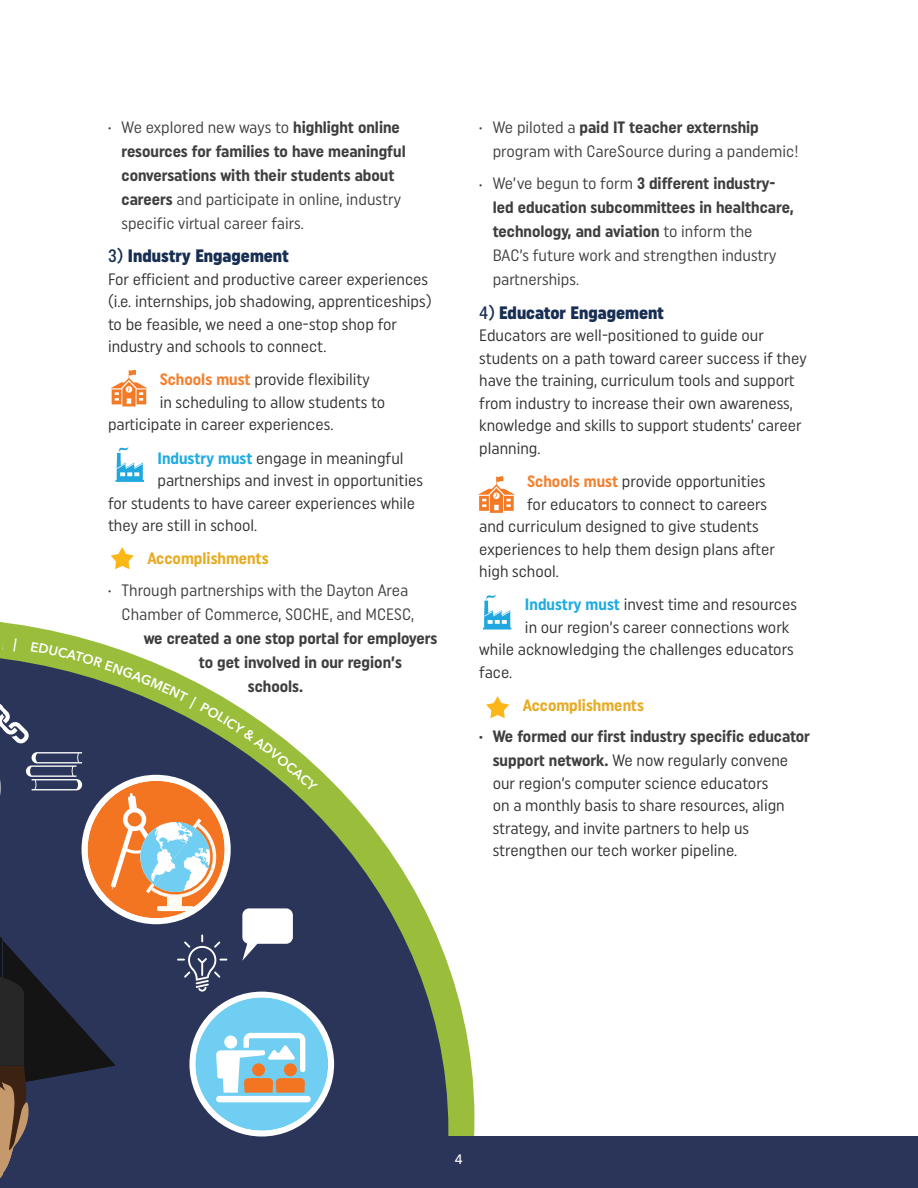
<style>
.page{position:relative;width:918px;height:1188px;background:#fff}
.page>*{position:absolute;margin:0;border:0;box-sizing:border-box;transform-origin:0 0}
.t1{font:900 18px "Uniform Condensed";color:#182f53}
.t2{font:16.5px/22.5px "Uniform Condensed";color:#312f30}
.t3{font:700 16.5px/24px "Uniform Condensed";color:#3e3e3f}
.t4{font:16.5px/24px "Uniform Condensed";color:#3e3e3f}
.t5{font:700 16.5px "Uniform Condensed";color:#e6ab21}
.t6{font:500 13.5px "Avenir Next LT Pro";color:#fff}
.s1{font-weight:400;font-size:10.5px}
.s2{font-weight:400}
.s3{font-weight:500}
.s4{font-weight:700;color:#f38130}
.s5{font-weight:700;color:#20ace2}
.s6{font-size:10.5px}
.s7{font-weight:700}
.s8{font-weight:400;color:#312f30}
</style>
<div class="page">
<svg style="left:448px;top:965px;width:26px;height:171px;fill:#9abe3b"></svg>
<svg style="left:323px;top:773px;width:125px;height:363px;fill:#2a3559"></svg>
<div style="left:2px;top:1136px;width:916px;height:52px;background:#2a3559"></div>
<svg style="left:111px;top:370px;width:36px;height:36px"></svg>
<svg style="left:478px;top:476px;width:37px;height:37px"></svg>
<svg style="left:116px;top:447px;width:28px;height:35px"></svg>
<svg style="left:483px;top:594px;width:28px;height:36px"></svg>
<svg style="left:111px;top:547px;width:23px;height:22px"></svg>
<svg style="left:486px;top:696px;width:23px;height:22px"></svg>
<svg style="left:0;top:622px;width:323px;height:566px"></svg>
<p class="t3" style="left:122px;top:115px;width:286px;text-indent:-14px"><span class="s1">•</span> <span class="s2">We explored new ways to</span> highlight online resources for families to have meaningful conversations with their students about careers <span class="s2">and participate in online, industry specific virtual career fairs.</span></p>
<p class="t1" style="left:108px;top:245px;width:182px"><span class="s3">3)</span> Industry Engagement</p>
<p class="t2" style="left:108px;top:267px;width:325px">For efficient and productive career experiences (i.e. internships, job shadowing, apprenticeships) to be feasible, we need a one-stop shop for industry and schools to connect.</p>
<p class="t2" style="left:160px;top:368px;width:212px"><span class="s4">Schools must</span> provide flexibility</p>
<p class="t2" style="left:160px;top:391px;width:227px">in scheduling to allow students to</p>
<p class="t2" style="left:108px;top:413px;width:227px">participate in career experiences.</p>
<p class="t2" style="left:158px;top:446px;width:248px"><span class="s5">Industry must</span> engage in meaningful</p>
<p class="t2" style="left:158px;top:469px;width:267px">partnerships and invest in opportunities</p>
<p class="t2" style="left:108px;top:491px;width:309px">for students to have career experiences while</p>
<p class="t2" style="left:108px;top:514px;width:151px">they are still in school.</p>
<p class="t5" style="left:147px;top:549px;width:123px">Accomplishments</p>
<p class="t4" style="left:122px;top:577px;width:294px;text-indent:-14px"><span class="s6">•</span> Through partnerships with the Dayton Area<br>Chamber of Commerce, SOCHE, and MCESC,</p>
<p class="t3" style="left:144px;top:626px;width:295px">we created a one stop portal for employers</p>
<p class="t3" style="left:199px;top:650px;width:205px">to get involved in our region’s</p>
<p class="t3" style="left:248px;top:674px;width:57px">schools.</p>
<p class="t4" style="left:493px;top:115px;width:307px;text-indent:-14px"><span class="s6">•</span> We piloted a <span class="s7">paid IT teacher externship </span>program with CareSource during a pandemic!</p>
<p class="t3" style="left:493px;top:171px;width:303px;text-indent:-14px"><span class="s1">•</span> <span class="s2">We’ve begun to form</span> 3 different industry&shy;led education subcommittees in healthcare, technology, and aviation <span class="s2">to inform the<br>BAC’s future work and strengthen industry partnerships.</span></p>
<p class="t1" style="left:479px;top:302px;width:186px"><span class="s3">4)</span> Educator Engagement</p>
<p class="t2" style="left:479px;top:324px;width:329px">Educators are well-positioned to guide our students on a path toward career success if they have the training, curriculum tools and support from industry to increase their own awareness, knowledge and skills to support students’ career planning.</p>
<p class="t2" style="left:527px;top:470px;width:240px"><span class="s4">Schools must</span> provide opportunities</p>
<p class="t2" style="left:527px;top:492px;width:241px">for educators to connect to careers</p>
<p class="t2" style="left:479px;top:515px;width:281px">and curriculum designed to give students</p>
<p class="t2" style="left:479px;top:537px;width:297px">experiences to help them design plans after</p>
<p class="t2" style="left:479px;top:560px;width:81px">high school.</p>
<p class="t2" style="left:525px;top:593px;width:274px"><span class="s5">Industry must</span> invest time and resources</p>
<p class="t2" style="left:525px;top:615px;width:266px">in our region’s career connections work</p>
<p class="t2" style="left:479px;top:638px;width:316px">while acknowledging the challenges educators</p>
<p class="t2" style="left:479px;top:661px;width:34px">face.</p>
<p class="t5" style="left:523px;top:695px;width:123px">Accomplishments</p>
<p class="t3" style="left:479px;top:724px;width:332px;text-align:center"><span class="s6">•</span> We formed our first industry specific educator support network. <span class="s8">We now regularly convene</span></p>
<p class="t2" style="left:493px;top:771px;width:294px">our region’s computer science educators on a monthly basis to share resources, align strategy, and invite partners to help us strengthen our tech worker pipeline.</p>
<p class="t6" style="left:455px;top:1151px;width:10px">4</p>
</div>
